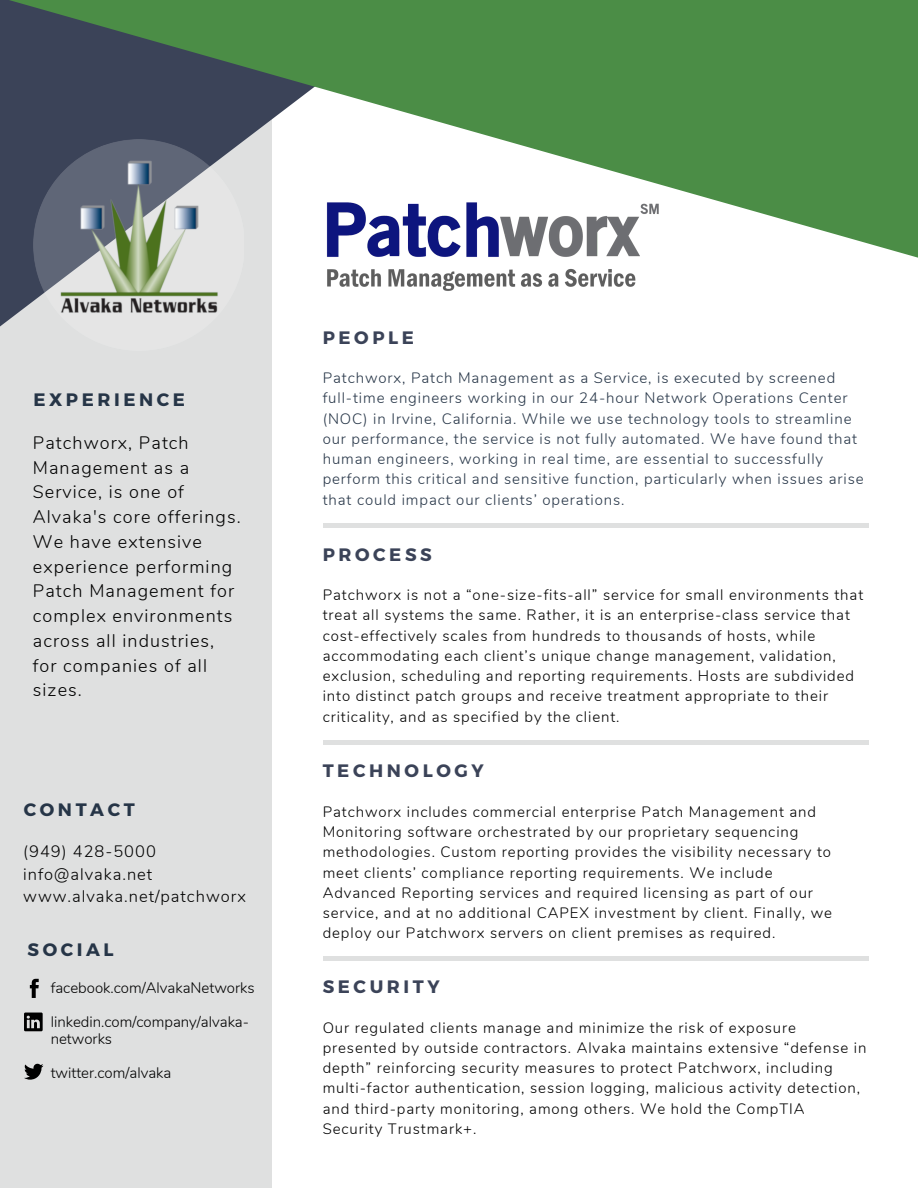
<style>
.page{position:relative;width:918px;height:1188px;background:#fff}
.page>*{position:absolute;margin:0;border:0;box-sizing:border-box;transform-origin:0 0}
.t1{font:300 18px/24.8px "Nunito";letter-spacing:.06em;color:#000}
.t2{font:700 18px "Montserrat";letter-spacing:.2em;color:#3b4358}
.t3{font:700 18px "Montserrat";letter-spacing:.2em;color:#263547}
.t4{font:300 16.5px "Nunito";letter-spacing:.06em;color:#000}
.t5{font:300 15px/20.2px "Nunito";letter-spacing:.06em;color:#000}
.t6{font:300 15px/20.2px "Nunito";letter-spacing:.06em;color:#263547}
.t7{font:300 15px/16.8px "Nunito";color:#000}
</style>
<div class="page">
<div style="left:0;top:0;width:271px;height:1188px;background:#dfe0e0"></div>
<hr style="left:323px;top:524px;width:545px;height:4px;background:#dfe0e0">
<svg style="left:0;top:292px;width:272px;height:125px"></svg>
<img style="left:33px;top:139px;width:212px;height:212px;border-radius:50%">
<svg style="left:0;top:0;width:918px;height:292px;fill:#4b8d46"></svg>
<div style="left:323px;top:740px;width:545px;height:5px;background:#dfe0e0"></div>
<hr style="left:323px;top:957px;width:545px;height:4px;background:#dfe0e0">
<img style="left:323px;top:190px;width:337px;height:102px">
<svg style="left:30px;top:979px;width:9px;height:19px"></svg>
<svg style="left:24px;top:1013px;width:19px;height:18px"></svg>
<svg style="left:24px;top:1064px;width:19px;height:16px"></svg>
<p class="t3" style="left:33px;top:388px;width:153px">EXPERIENCE</p>
<p class="t1" style="left:33px;top:431px;width:209px">Patchworx, Patch<br>Management as a<br>Service, is one of<br>Alvaka's core offerings.<br>We have extensive experience performing<br>Patch Management for complex environments across all industries, for companies of all sizes.</p>
<p class="t3" style="left:24px;top:798px;width:113px">CONTACT</p>
<p class="t4" style="left:23px;top:841px;width:134px">(949) 428-5000</p>
<p class="t4" style="left:23px;top:863px;width:131px">info@alvaka.net</p>
<p class="t4" style="left:23px;top:886px;width:224px">www.alvaka.net/patchworx</p>
<p class="t3" style="left:28px;top:938px;width:88px">SOCIAL</p>
<p class="t7" style="left:51px;top:980px;width:205px">facebook.com/AlvakaNetworks</p>
<p class="t7" style="left:51px;top:1014px;width:200px">linkedin.com/company/alvaka&shy;networks</p>
<p class="t7" style="left:51px;top:1064px;width:122px">twitter.com/alvaka</p>
<p class="t2" style="left:323px;top:326px;width:93px">PEOPLE</p>
<p class="t6" style="left:323px;top:368px;width:542px">Patchworx, Patch Management as a Service, is executed by screened full-time engineers working in our 24-hour Network Operations Center (NOC) in Irvine, California. While we use technology tools to streamline our performance, the service is not fully automated. We have found that human engineers, working in real time, are essential to successfully perform this critical and sensitive function, particularly when issues arise that could impact our clients’ operations.</p>
<p class="t2" style="left:323px;top:543px;width:111px">PROCESS</p>
<p class="t5" style="left:323px;top:585px;width:542px">Patchworx is not a “one-size-fits-all” service for small environments that treat all systems the same. Rather, it is an enterprise-class service that cost-effectively scales from hundreds to thousands of hosts, while accommodating each client’s unique change management, validation, exclusion, scheduling and reporting requirements. Hosts are subdivided into distinct patch groups and receive treatment appropriate to their criticality, and as specified by the client.</p>
<p class="t2" style="left:323px;top:759px;width:162px">TECHNOLOGY</p>
<p class="t5" style="left:323px;top:802px;width:511px">Patchworx includes commercial enterprise Patch Management and Monitoring software orchestrated by our proprietary sequencing methodologies. Custom reporting provides the visibility necessary to meet clients’ compliance reporting requirements. We include Advanced Reporting services and required licensing as part of our service, and at no additional CAPEX investment by client. Finally, we deploy our Patchworx servers on client premises as required.</p>
<p class="t2" style="left:323px;top:975px;width:119px">SECURITY</p>
<p class="t5" style="left:323px;top:1018px;width:545px">Our regulated clients manage and minimize the risk of exposure presented by outside contractors. Alvaka maintains extensive “defense in depth” reinforcing security measures to protect Patchworx, including multi-factor authentication, session logging, malicious activity detection, and third-party monitoring, among others. We hold the CompTIA Security Trustmark+.</p>
</div>
